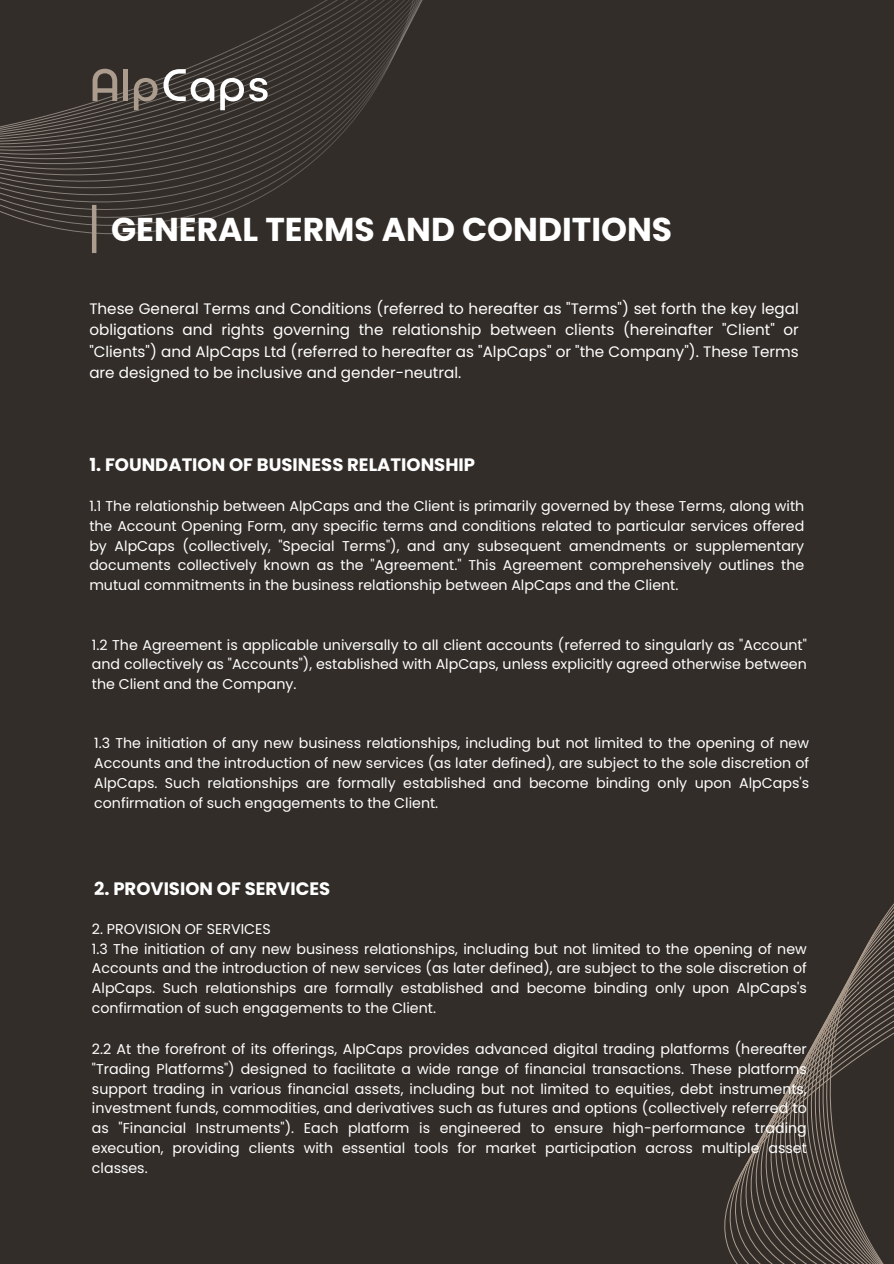
<style>
.page{position:relative;width:894px;height:1264px;background:#fff}
.page>*{position:absolute;margin:0;border:0;box-sizing:border-box;transform-origin:0 0}
.t1{font:700 33px "Poppins";color:#fff}
.t2{font:700 18px "Poppins";color:#fff}
.t3{font:15.15px/21.1px "Poppins";color:#fff;text-align:justify}
.t4{font:14.25px/19.8px "Poppins";color:#fff;text-align:justify}
</style>
<div class="page">
<div style="left:0;top:0;width:893px;height:1263px;background:#322d29"></div>
<svg style="left:0;top:0;width:423px;height:167px"></svg>
<svg style="left:220px;top:78px;width:47px;height:32px"></svg>
<svg style="left:134px;top:69px;width:80px;height:41px"></svg>
<div style="left:123px;top:69px;width:5px;height:32px;background:#ac9c8d"></div>
<svg style="left:92px;top:69px;width:25px;height:32px"></svg>
<hr style="left:92px;top:205px;width:4px;height:48px;background:#ad9d8e">
<svg style="left:724px;top:905px;width:169px;height:358px"></svg>
<p class="t1" style="left:111px;top:206px;width:562px">GENERAL TERMS AND CONDITIONS</p>
<p class="t3" style="left:89px;top:298px;width:710px">These General Terms and Conditions (referred to hereafter as "Terms") set forth the key legal obligations and rights governing the relationship between clients (hereinafter "Client" or "Clients") and AlpCaps Ltd (referred to hereafter as "AlpCaps" or "the Company"). These Terms are designed to be inclusive and gender-neutral.</p>
<h1 class="t2" style="left:89px;top:451px;width:387px">1. FOUNDATION OF BUSINESS RELATIONSHIP</h1>
<p class="t4" style="left:89px;top:496px;width:716px">1.1 The relationship between AlpCaps and the Client is primarily governed by these Terms, along with the Account Opening Form, any specific terms and conditions related to particular services offered by AlpCaps (collectively, "Special Terms"), and any subsequent amendments or supplementary documents collectively known as the "Agreement." This Agreement comprehensively outlines the mutual commitments in the business relationship between AlpCaps and the Client.</p>
<p class="t4" style="left:92px;top:634px;width:716px">1.2 The Agreement is applicable universally to all client accounts (referred to singularly as "Account" and collectively as "Accounts"), established with AlpCaps, unless explicitly agreed otherwise between the Client and the Company.</p>
<h2 class="t4" style="left:94px;top:733px;width:716px">1.3 The initiation of any new business relationships, including but not limited to the opening of new Accounts and the introduction of new services (as later defined), are subject to the sole discretion of AlpCaps. Such relationships are formally established and become binding only upon AlpCaps's confirmation of such engagements to the Client.</h2>
<p class="t2" style="left:94px;top:876px;width:237px">2. PROVISION OF SERVICES</p>
<p class="t4" style="left:92px;top:918px;width:180px">2. PROVISION OF SERVICES</p>
<p class="t4" style="left:92px;top:938px;width:716px">1.3 The initiation of any new business relationships, including but not limited to the opening of new Accounts and the introduction of new services (as later defined), are subject to the sole discretion of AlpCaps. Such relationships are formally established and become binding only upon AlpCaps's confirmation of such engagements to the Client.</p>
<p class="t4" style="left:92px;top:1039px;width:716px">2.2 At the forefront of its offerings, AlpCaps provides advanced digital trading platforms (hereafter "Trading Platforms") designed to facilitate a wide range of financial transactions. These platforms support trading in various financial assets, including but not limited to equities, debt instruments, investment funds, commodities, and derivatives such as futures and options (collectively referred to as "Financial Instruments"). Each platform is engineered to ensure high-performance trading execution, providing clients with essential tools for market participation across multiple asset classes.</p>
</div>
